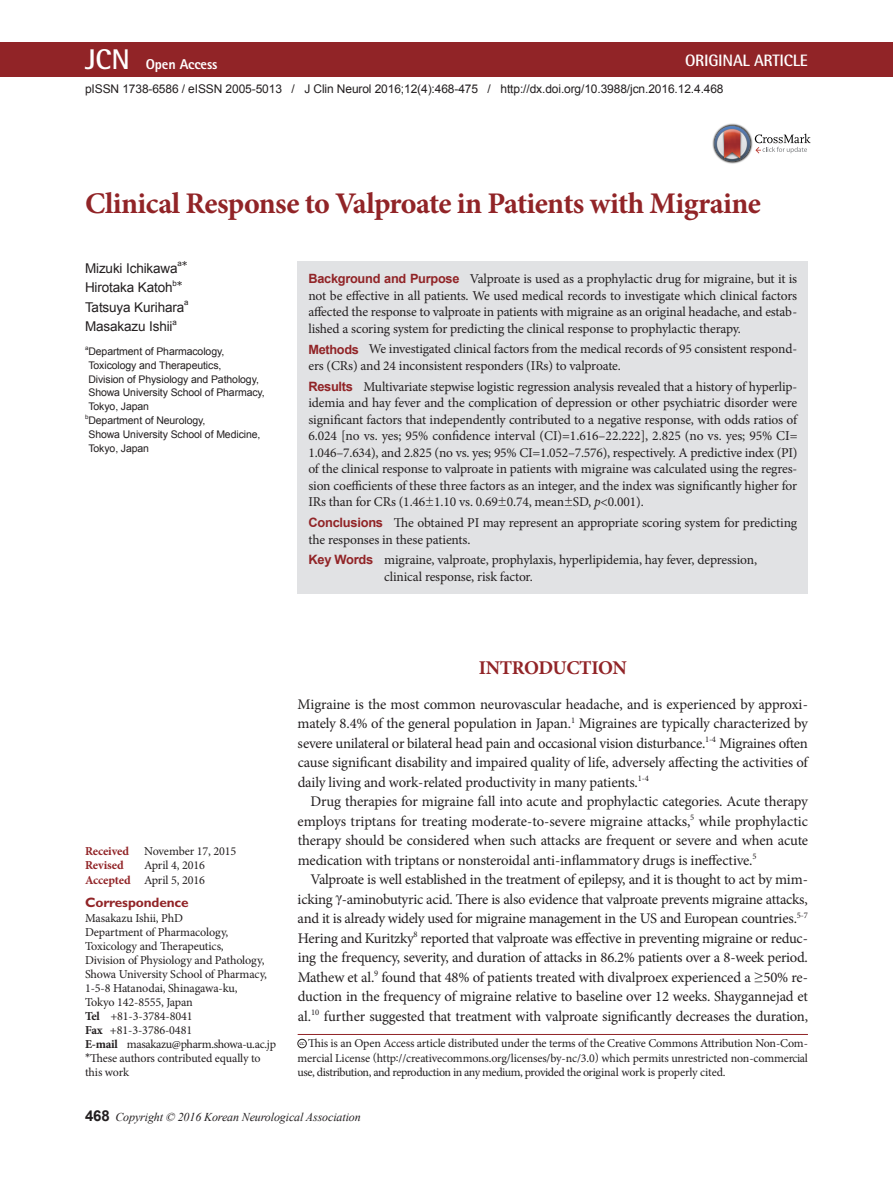
<style>
.page{position:relative;width:893px;height:1191px;background:#fff}
.page>*{position:absolute;margin:0;border:0;box-sizing:border-box;transform-origin:0 0}
.논문제목{font:700 30px "Minion Pro";letter-spacing:-.02em;color:#912427}
.큰제목{font:700 19.5px "Minion Pro";letter-spacing:-.02em;color:#912427}
.t1{font:700 16.5px "Rotis Semi Sans Std";letter-spacing:-.015em;color:#fff}
.본문1{font:14.7px/19.5px "Minion Pro";letter-spacing:-.015em;color:#231f20;text-align:justify}
.본문{font:14.7px/19.5px "Minion Pro";letter-spacing:-.015em;color:#231f20;text-align:justify}
.t2{font:800 14.25px "Rotis Sans Serif Std";letter-spacing:-.01em;color:#fff}
.본문-2{font:700 13.65px "Gill Sans Std";letter-spacing:-.01em;color:#912427}
.영문초록{font:13.5px/16.5px "Minion Pro";letter-spacing:-.015em;color:#231f20}
.영문이름{font:13.5px "Arial";letter-spacing:-.01em;color:#231f20}
.교신저자{font:12.15px/14px "Minion Pro";letter-spacing:-.01em;color:#231f20}
.교신저자-2{font:12.15px "Minion Pro";letter-spacing:-.03em;color:#231f20}
.교신저자-3{font:700 12.15px "Minion Pro";color:#912427}
.교신저자-4{font:12px/14.4px "Minion Pro";letter-spacing:-.02em;color:#231f20}
.t3{font:12px "Arial";letter-spacing:-.01em;color:#231f20}
.t4{font:italic 12px "Times New Roman";letter-spacing:-.01em;color:#231f20}
.영문소속{font:10.5px/14px "Arial";letter-spacing:-.01em;color:#231f20}
.영문이름-2{font:7.8px "Arial";color:#231f20}
.t5{font:6.75px "Minion Pro";color:#231f20}
.영문소속-2{font:6.15px "Arial";color:#231f20}
.s1{font-family:"Rotis Semi Sans Std";font-weight:700;font-size:28.5px}
.s2{font-family:"Century Gothic";font-size:13.5px}
.s3{font-family:"Arial";font-weight:700;font-size:12.75px;color:#912427}
.s4{font-size:12.75px;color:#e1e2e4}
.s5{font-family:"Arial";font-weight:700;font-size:12.9px;color:#912427}
.s6{color:#e1e2e4}
.s7{font-family:"Garamond"}
.s8{font-style:italic}
.s9{font-weight:700;color:#912427}
.s10{font-weight:700}
.s11{font-family:"Century Gothic"}
.s12{font-family:"Times New Roman"}
.s13{font-family:"Arial";font-weight:700;font-style:normal;font-size:15px}
</style>
<div class="page">
<div style="left:298px;top:261px;width:510px;height:333px;background:#e1e2e4"></div>
<hr style="left:298px;top:1034px;width:510px;height:1px;background:#912427">
<div style="left:298px;top:1039px;width:8px;height:9px;border:1px solid #231f20;border-radius:50%"></div>
<div style="left:0;top:43px;width:893px;height:34px;background:#912427"></div>
<img style="left:712px;top:123px;width:30px;height:41px">
<svg style="left:714px;top:126px;width:96px;height:35px"></svg>
<p class="t2" style="left:85px;top:55px;width:134px"><span class="s1">JCN</span> Open Access</p>
<p class="t1" style="left:685px;top:50px;width:124px">ORIGINAL ARTICLE</p>
<p class="t3" style="left:85px;top:81px;width:640px">pISSN 1738-6586 / eISSN 2005-5013 / J Clin Neurol 2016;12(4):468-475 / http://dx.doi.org/10.3988/jcn.2016.12.4.468</p>
<p class="논문제목" style="left:85px;top:182px;width:677px">Clinical Response to Valproate in Patients with Migraine</p>
<p class="영문이름" style="left:85px;top:259px;width:94px">Mizuki Ichikawa</p>
<p class="영문이름-2" style="left:178px;top:258px;width:12px">a<span class="s2">*</span></p>
<p class="영문이름" style="left:85px;top:279px;width:89px">Hirotaka Katoh</p>
<p class="영문이름-2" style="left:172px;top:278px;width:12px">b<span class="s2">*</span></p>
<p class="영문이름" style="left:85px;top:298px;width:101px">Tatsuya Kurihara</p>
<p class="영문이름-2" style="left:184px;top:297px;width:6px">a</p>
<p class="영문이름" style="left:85px;top:318px;width:89px">Masakazu Ishii</p>
<p class="영문이름-2" style="left:172px;top:317px;width:6px">a</p>
<p class="영문소속-2" style="left:85px;top:343px;width:5px">a</p>
<p class="영문소속" style="left:88px;top:344px;width:178px">Department of Pharmacology,<br>Toxicology and Therapeutics,<br>Division of Physiology and Pathology,<br>Showa University School of Pharmacy,<br>Tokyo, Japan</p>
<p class="영문소속-2" style="left:85px;top:413px;width:5px">b</p>
<p class="영문소속" style="left:88px;top:414px;width:174px">Department of Neurology,<br>Showa University School of Medicine,<br>Tokyo, Japan</p>
<p class="영문초록" style="left:308px;top:270px;width:490px;text-align:justify"><span class="s3">Background and Purpose</span><span class="s4">zz</span>Valproate is used as a prophylactic drug for migraine, but it is not be effective in all patients. We used medical records to investigate which clinical factors affected the response to valproate in patients with migraine as an original headache, and estab&shy;lished a scoring system for predicting the clinical response to prophylactic therapy.</p>
<p class="영문초록" style="left:308px;top:341px;width:490px"><span class="s3">Methods</span><span class="s4">zz</span>We investigated clinical factors from the medical records of 95 consistent respond&shy;ers (CRs) and 24 inconsistent responders (IRs) to valproate.</p>
<p class="영문초록" style="left:308px;top:378px;width:491px;text-align:justify"><span class="s5">Results</span><span class="s6">zz</span>Multivariate stepwise logistic regression analysis revealed that a history of hyperlip&shy;idemia and hay fever and the complication of depression or other psychiatric disorder were significant factors that independently contributed to a negative response, with odds ratios of 6.024 [no vs. yes; 95% confidence interval (CI)=1.616–22.222], 2.825 (no vs. yes; 95% CI= 1.046–7.634), and 2.825 (no vs. yes; 95% CI=1.052–7.576), respectively. A predictive index (PI) of the clinical response to valproate in patients with migraine was calculated using the regres&shy;sion coefficients of these three factors as an integer, and the index was significantly higher for IRs than for CRs (1.46<span class="s7">±</span>1.10 vs. 0.69<span class="s7">±</span>0.74, mean<span class="s7">±</span>SD, <span class="s8">p</span>&lt;0.001).</p>
<p class="영문초록" style="left:308px;top:514px;width:490px;line-height:17px"><span class="s5">Conclusions</span><span class="s6">zz</span>The obtained PI may represent an appropriate scoring system for predicting the responses in these patients.</p>
<p class="영문초록" style="left:384px;top:551px;width:374px;text-indent:-76px"><span class="s5">Key Words</span><span class="s6">zz</span>migraine, valproate, prophylaxis, hyperlipidemia, hay fever, depression, clinical response, risk factor.</p>
<p class="교신저자" style="left:85px;top:844px;width:153px"><span class="s9">Received</span> November 17, 2015</p>
<p class="교신저자-3" style="left:85px;top:856px;width:40px">Revised</p>
<p class="교신저자" style="left:144px;top:858px;width:62px">April 4, 2016</p>
<p class="교신저자" style="left:85px;top:873px;width:122px"><span class="s9">Accepted</span> April 5, 2016</p>
<p class="본문-2" style="left:85px;top:894px;width:105px">Correspondence</p>
<p class="교신저자" style="left:85px;top:911px;width:100px">Masakazu Ishii, PhD</p>
<p class="교신저자" style="left:85px;top:925px;width:184px">Department of Pharmacology,<br>Toxicology and Therapeutics,<br>Division of Physiology and Pathology,<br>Showa University School of Pharmacy,<br>1-5-8 Hatanodai, Shinagawa-ku,<br>Tokyo 142-8555, Japan</p>
<p class="교신저자" style="left:85px;top:1009px;width:109px"><span class="s10">Tel</span> +81-3-3784-8041</p>
<p class="교신저자" style="left:85px;top:1023px;width:109px"><span class="s10">Fax</span> +81-3-3786-0481</p>
<p class="교신저자-2" style="left:85px;top:1035px;width:192px"><span class="s10">E-mail</span> masakazu@pharm.showa-u.ac.jp</p>
<p class="교신저자-4" style="left:85px;top:1050px;width:177px"><span class="s11">*</span>These authors contributed equally to this work</p>
<p class="큰제목" style="left:479px;top:653px;width:150px">INTRODUCTION</p>
<p class="본문" style="left:298px;top:694px;width:512px">Migraine is the most common neurovascular headache, and is experienced by approxi&shy;mately 8.4% of the general population in Japan.<sup>1</sup> Migraines are typically characterized by severe unilateral or bilateral head pain and occasional vision disturbance.<sup>1-4</sup> Migraines often cause significant disability and impaired quality of life, adversely affecting the activities of daily living and work-related productivity in many patients.<sup>1-4</sup></p>
<p class="본문1" style="left:298px;top:792px;width:512px;text-indent:13px">Drug therapies for migraine fall into acute and prophylactic categories. Acute therapy employs triptans for treating moderate-to-severe migraine attacks,<sup>5</sup> while prophylactic therapy should be considered when such attacks are frequent or severe and when acute medication with triptans or nonsteroidal anti-inflammatory drugs is ineffective.<sup>5</sup></p>
<p class="본문1" style="left:298px;top:870px;width:512px;text-indent:13px">Valproate is well established in the treatment of epilepsy, and it is thought to act by mim&shy;icking <span class="s12">γ</span>-aminobutyric acid. There is also evidence that valproate prevents migraine attacks, and it is already widely used for migraine management in the US and European countries.<sup>5-7<br></sup>Hering and Kuritzky<sup>8</sup> reported that valproate was effective in preventing migraine or reduc&shy;ing the frequency, severity, and duration of attacks in 86.2% patients over a 8-week period.<br>Mathew et al.<sup>9</sup> found that 48% of patients treated with divalproex experienced a <span class="s7">≥</span>50% re&shy;duction in the frequency of migraine relative to baseline over 12 weeks. Shaygannejad et al.<sup>10</sup> further suggested that treatment with valproate significantly decreases the duration,</p>
<p class="교신저자-4" style="left:298px;top:1036px;width:512px;text-align:justify;text-indent:10px">This is an Open Access article distributed under the terms of the Creative Commons Attribution Non-Com&shy;mercial License (http://creativecommons.org/licenses/by-nc/3.0) which permits unrestricted non-commercial use, distribution, and reproduction in any medium, provided the original work is properly cited.</p>
<p class="t5" style="left:300px;top:1038px;width:7px">cc</p>
<p class="t4" style="left:85px;top:1108px;width:277px"><span class="s13">468</span> Copyright © 2016 Korean Neurological Association</p>
</div>
